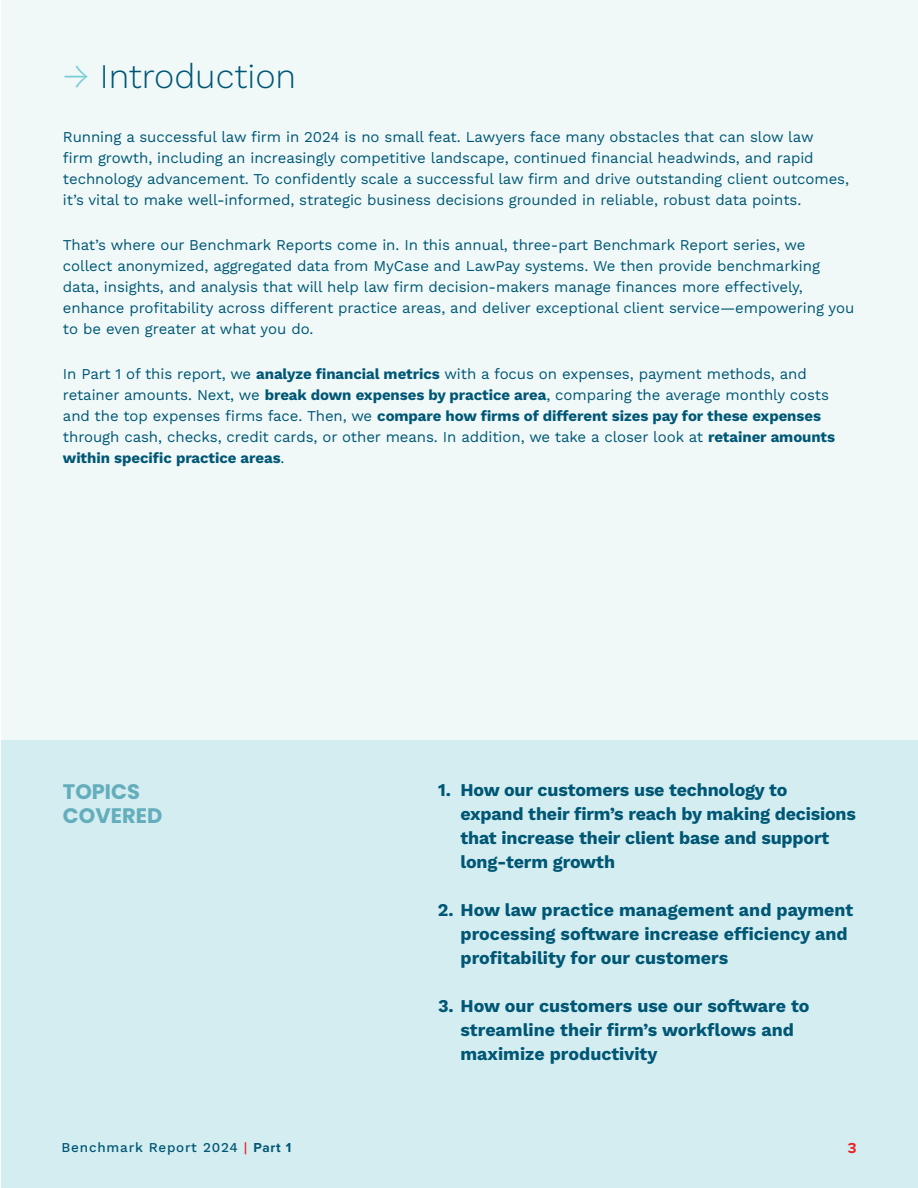
<style>
.page{position:relative;width:918px;height:1188px;background:#fff}
.page>*{position:absolute;margin:0;border:0;box-sizing:border-box;transform-origin:0 0}
.t1{font:300 34.5px "Work Sans";color:#005775}
.t2{font:700 21px/24px "Poppins";color:#64adbc}
.t3{font:700 18px/24px "Work Sans";letter-spacing:-.005em;color:#005775}
.t4{font:15px/21px "Work Sans";letter-spacing:-.005em;color:#005775}
.t5{font:700 15px "Proxima Nova";color:#ed2124}
.t6{font:500 13.5px "Work Sans";letter-spacing:.06em;color:#005775}
.s1{color:#7aced7}
.s2{font-weight:700}
.s3{color:#ed2124}
.s4{font-family:"Proxima Nova";font-weight:700}
</style>
<div class="page">
<div style="left:1px;top:0;width:917px;height:880px;background:#f0f9f8"></div>
<div style="left:1px;top:741px;width:917px;height:447px;background:#d4edf0"></div>
<h1 class="t1" style="left:63px;top:50px;width:235px"><span class="s1">→</span> Introduction</h1>
<p class="t4" style="left:63px;top:125px;width:788px">Running a successful law firm in 2024 is no small feat. Lawyers face many obstacles that can slow law<br>firm growth, including an increasingly competitive landscape, continued financial headwinds, and rapid technology advancement. To confidently scale a successful law firm and drive outstanding client outcomes, it’s vital to make well-informed, strategic business decisions grounded in reliable, robust data points.</p>
<p class="t4" style="left:63px;top:233px;width:793px">That’s where our Benchmark Reports come in. In this annual, three-part Benchmark Report series, we collect anonymized, aggregated data from MyCase and LawPay systems. We then provide benchmarking data, insights, and analysis that will help law firm decision-makers manage finances more effectively, enhance profitability across different practice areas, and deliver exceptional client service—empowering you to be even greater at what you do.</p>
<p class="t4" style="left:63px;top:362px;width:774px">In Part 1 of this report, we <span class="s2">analyze financial metrics</span> with a focus on expenses, payment methods, and retainer amounts. Next, we <span class="s2">break down expenses by practice area</span>, comparing the average monthly costs and the top expenses firms face. Then, we <span class="s2">compare how firms of different sizes pay for these expenses </span>through cash, checks, credit cards, or other means. In addition, we take a closer look at <span class="s2">retainer amounts within specific practice areas</span>.</p>
<h2 class="t2" style="left:63px;top:780px;width:101px">TOPICS<br>COVERED</h2>
<p class="t3" style="left:460px;top:777px;width:397px;text-indent:-22px">1. How our customers use technology to<br>expand their firm’s reach by making decisions that increase their client base and support long-term growth</p>
<p class="t3" style="left:460px;top:897px;width:394px;text-indent:-23px">2. How law practice management and payment processing software increase efficiency and profitability for our customers</p>
<p class="t3" style="left:460px;top:993px;width:351px;text-indent:-22px">3. How our customers use our software to streamline their firm’s workflows and maximize productivity</p>
<p class="t6" style="left:62px;top:1137px;width:231px">Benchmark Report 2024 <span class="s3">|</span> <span class="s4">Part 1</span></p>
<p class="t5" style="left:848px;top:1136px;width:10px">3</p>
</div>
